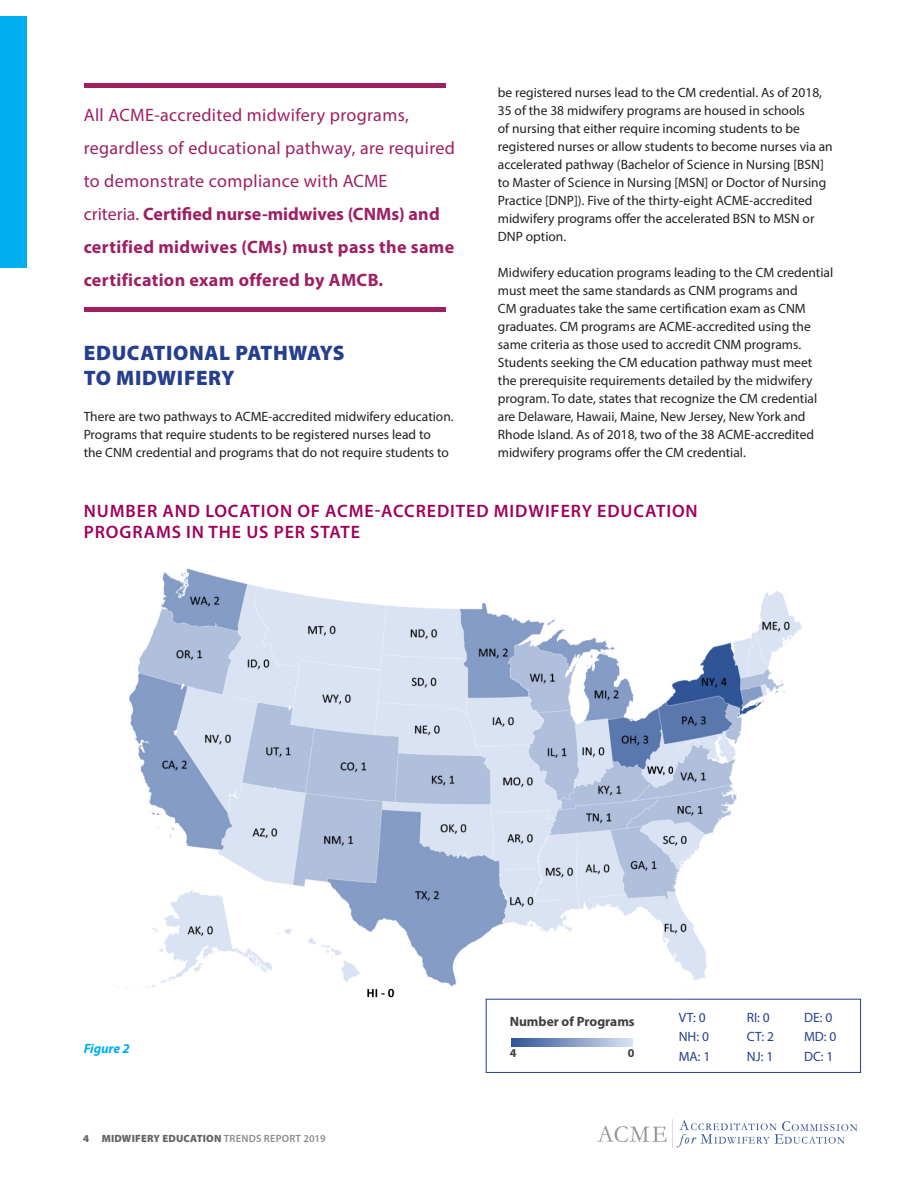
<style>
.page{position:relative;width:918px;height:1188px;background:#fff}
.page>*{position:absolute;margin:0;border:0;box-sizing:border-box;transform-origin:0 0}
.t1{font:900 21px/25.2px "Myriad Pro";letter-spacing:.03em;color:#253f8e}
.t2{font:18px/33px "Myriad Pro";letter-spacing:.02em;color:#9e1f62}
.t3{font:600 18px/21px "Myriad Pro";letter-spacing:.05em;color:#9e005c}
.t4{font:13.5px/18px "Myriad Pro";color:#231f20}
.t5{font:13.5px/19.5px "Myriad Pro";color:#253f8e}
.t6{font:700 13.5px "Myriad Pro";color:#3d4042}
.t7{font:italic 700 13.5px "Myriad Pro";letter-spacing:-.01em;color:#00aeef}
.t8{font:700 12px "Myriad Pro";color:#3d4042}
.t9{font:900 10.5px "Myriad Pro";letter-spacing:.02em;color:#636366}
.s1{font-weight:700}
.s2{font-weight:600;color:#8a8c8f}
</style>
<div class="page">
<div style="left:0;top:16px;width:27px;height:252px;background:#00aeef"></div>
<img style="left:597px;top:1119px;width:261px;height:30px">
<hr style="left:84px;top:84px;width:362px;height:4px;background:#9e1f62">
<hr style="left:84px;top:308px;width:362px;height:4px;background:#9e1f62">
<img style="left:113px;top:568px;width:694px;height:442px">
<div style="left:486px;top:999px;width:375px;height:74px;border:1px solid #253f8e"></div>
<svg style="left:511px;top:1038px;width:122px;height:9px"></svg>
<p class="t2" style="left:84px;top:99px;width:373px">All ACME-accredited midwifery programs, regardless of educational pathway, are required to demonstrate compliance with ACME<br>criteria. <span class="s1">Certified nurse-midwives (CNMs) and certified midwives (CMs) must pass the same certification exam offered by AMCB.</span></p>
<p class="t1" style="left:84px;top:339px;width:262px">EDUCATIONAL PATHWAYS<br>TO MIDWIFERY</p>
<p class="t4" style="left:84px;top:407px;width:371px">There are two pathways to ACME-accredited midwifery education.<br>Programs that require students to be registered nurses lead to<br>the CNM credential and programs that do not require students to</p>
<p class="t4" style="left:498px;top:83px;width:336px">be registered nurses lead to the CM credential. As of 2018, 35 of the 38 midwifery programs are housed in schools<br>of nursing that either require incoming students to be registered nurses or allow students to become nurses via an accelerated pathway (Bachelor of Science in Nursing [BSN] to Master of Science in Nursing [MSN] or Doctor of Nursing Practice [DNP]). Five of the thirty-eight ACME-accredited midwifery programs offer the accelerated BSN to MSN or DNP option.</p>
<p class="t4" style="left:498px;top:263px;width:337px">Midwifery education programs leading to the CM credential must meet the same standards as CNM programs and<br>CM graduates take the same certification exam as CNM graduates. CM programs are ACME-accredited using the same criteria as those used to accredit CNM programs.<br>Students seeking the CM education pathway must meet the prerequisite requirements detailed by the midwifery program. To date, states that recognize the CM credential are Delaware, Hawaii, Maine, New Jersey, New York and Rhode Island. As of 2018, two of the 38 ACME-accredited midwifery programs offer the CM credential.</p>
<p class="t3" style="left:84px;top:500px;width:615px">NUMBER AND LOCATION OF ACME-ACCREDITED MIDWIFERY EDUCATION<br>PROGRAMS IN THE US PER STATE</p>
<p class="t7" style="left:84px;top:1040px;width:47px">Figure 2</p>
<p class="t9" style="left:83px;top:1131px;width:244px">4 MIDWIFERY EDUCATION <span class="s2">TRENDS REPORT 2019</span></p>
<p class="t5" style="left:747px;top:1007px;width:29px">RI: 0<br>CT: 2<br>NJ: 1</p>
<p class="t5" style="left:804px;top:1007px;width:34px">DE: 0<br>MD: 0</p>
<p class="t6" style="left:510px;top:1013px;width:127px">Number of Programs</p>
<p class="t5" style="left:679px;top:1007px;width:28px">VT: 0</p>
<p class="t5" style="left:679px;top:1027px;width:32px">NH: 0</p>
<p class="t5" style="left:679px;top:1046px;width:33px">MA: 1</p>
<p class="t8" style="left:510px;top:1045px;width:8px">4</p>
<p class="t8" style="left:628px;top:1045px;width:8px">0</p>
<p class="t5" style="left:804px;top:1046px;width:31px">DC: 1</p>
</div>
